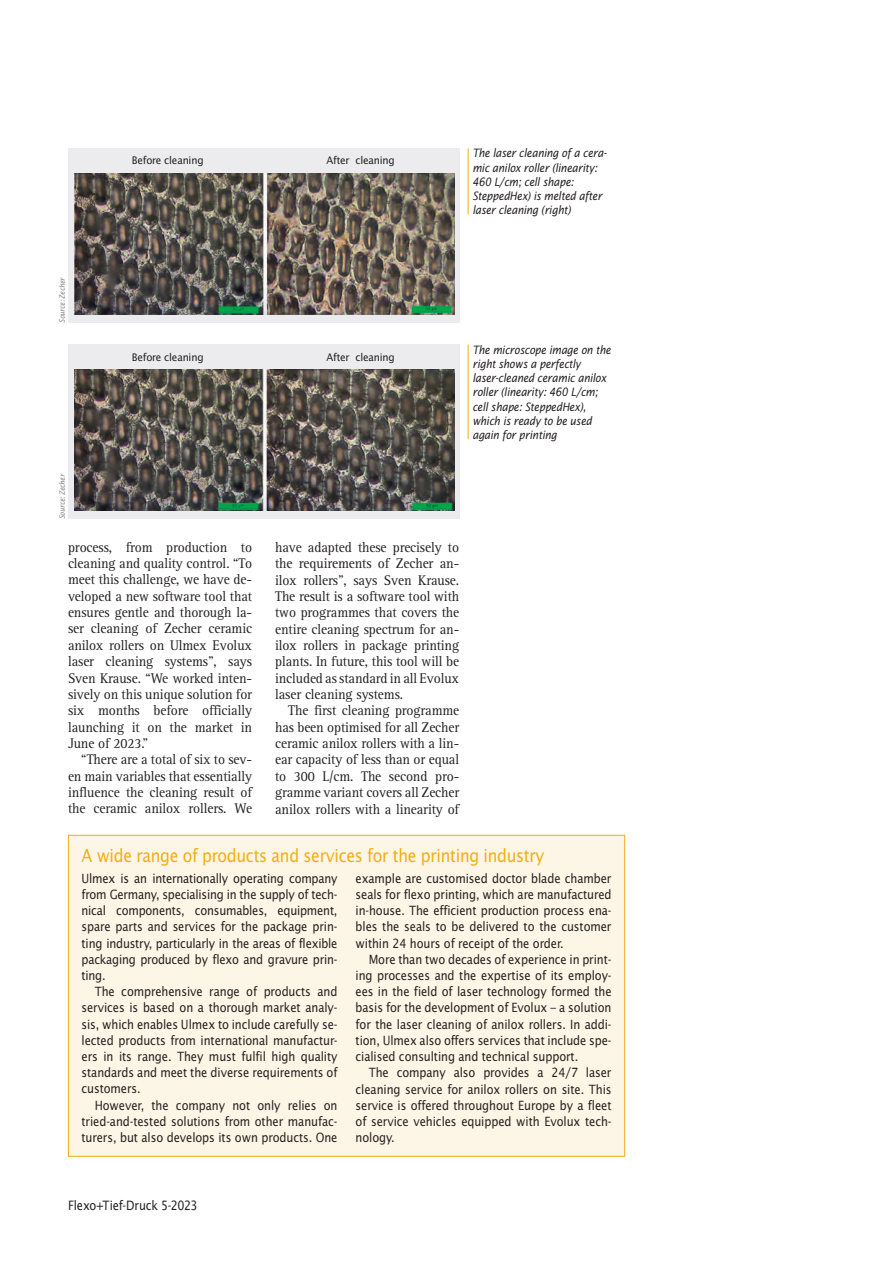
<style>
.page{position:relative;width:893px;height:1263px;background:#fff}
.page>*{position:absolute;margin:0;border:0;box-sizing:border-box;transform-origin:0 0}
.t1{font:18px "Lucida Sans Std";letter-spacing:-.02em;color:#f0af13;scale:.87 1}
.t2{font:14.4px/16.4px "Rotis Serif Std";letter-spacing:-.01em;color:#231f20;text-align:justify;scale:.94 1}
.t3{font:12.9px "Lucida Sans Std";letter-spacing:-.015em;color:#231f20;scale:.87 1}
.t4{font:12.75px/16.2px "Lucida Sans Std";letter-spacing:-.01em;color:#231f20;text-align:justify;scale:.88 1}
.t5{font:italic 11.55px/14.2px "Lucida Sans Std";letter-spacing:-.015em;color:#231f20;scale:.87 1}
.t6{font:10.5px "Lucida Sans Std";letter-spacing:-.02em;color:#231f20;scale:.95 1}
.t7{font:italic 7.5px "Lucida Sans Std";letter-spacing:-.015em;color:#808285;scale:.87 1}
</style>
<div class="page">
<hr style="left:468px;top:148px;width:1px;height:66px;background:#f0af13">
<hr style="left:468px;top:345px;width:1px;height:94px;background:#f0af13">
<div style="left:68px;top:835px;width:557px;height:321px;background:#fdf5e5"></div>
<div style="left:68px;top:148px;width:391px;height:175px;background:#ececee"></div>
<img style="left:74px;top:173px;width:381px;height:141px">
<div style="left:68px;top:345px;width:391px;height:174px;background:#ececee"></div>
<img style="left:74px;top:369px;width:381px;height:141px">
<p class="t7" style="left:58px;top:323px;width:54px;rotate:-90deg">Source: Zecher</p>
<p class="t7" style="left:58px;top:519px;width:54px;rotate:-90deg">Source: Zecher</p>
<p class="t6" style="left:132px;top:154px;width:77px">Before cleaning</p>
<p class="t6" style="left:327px;top:154px;width:73px">After cleaning</p>
<p class="t6" style="left:132px;top:351px;width:77px">Before cleaning</p>
<p class="t6" style="left:327px;top:351px;width:73px">After cleaning</p>
<p class="t5" style="left:472px;top:146px;width:156px">The laser cleaning of a cera&shy;mic anilox roller (linearity:<br>460 L/cm; cell shape:<br>SteppedHex) is melted after laser cleaning (right)</p>
<p class="t5" style="left:472px;top:342px;width:161px">The microscope image on the right shows a perfectly laser-cleaned ceramic anilox roller (linearity: 460 L/cm; cell shape: SteppedHex), which is ready to be used again for printing</p>
<p class="t2" style="left:68px;top:539px;width:197px">process, from production to cleaning and quality control. “To meet this challenge, we have de&shy;veloped a new software tool that ensures gentle and thorough la&shy;ser cleaning of Zecher ceramic anilox rollers on Ulmex Evolux laser cleaning systems”, says Sven Krause. “We worked inten&shy;sively on this unique solution for six months before officially launching it on the market in June of 2023.”</p>
<p class="t2" style="left:68px;top:752px;width:197px;text-indent:13px">“There are a total of six to sev&shy;en main variables that essentially influence the cleaning result of the ceramic anilox rollers. We</p>
<p class="t2" style="left:275px;top:539px;width:197px">have adapted these precisely to the requirements of Zecher an&shy;ilox rollers”, says Sven Krause.<br>The result is a software tool with two programmes that covers the entire cleaning spectrum for an&shy;ilox rollers in package printing plants. In future, this tool will be included as standard in all Evolux laser cleaning systems.</p>
<p class="t2" style="left:275px;top:703px;width:197px;text-indent:13px">The first cleaning programme has been optimised for all Zecher ceramic anilox rollers with a lin&shy;ear capacity of less than or equal to 300 L/cm. The second pro&shy;gramme variant covers all Zecher anilox rollers with a linearity of</p>
<h1 class="t1" style="left:82px;top:845px;width:533px">A wide range of products and services for the printing industry</h1>
<p class="t4" style="left:82px;top:870px;width:292px">Ulmex is an internationally operating company from Germany, specialising in the supply of tech&shy;nical components, consumables, equipment, spare parts and services for the package prin&shy;ting industry, particularly in the areas of flexible packaging produced by flexo and gravure prin&shy;ting.</p>
<p class="t4" style="left:82px;top:984px;width:292px;text-indent:13px">The comprehensive range of products and services is based on a thorough market analy&shy;sis, which enables Ulmex to include carefully se&shy;lected products from international manufactur&shy;ers in its range. They must fulfil high quality standards and meet the diverse requirements of customers.</p>
<p class="t4" style="left:82px;top:1097px;width:292px;text-indent:13px">However, the company not only relies on tried-and-tested solutions from other manufac&shy;turers, but also develops its own products. One</p>
<p class="t4" style="left:356px;top:870px;width:292px">example are customised doctor blade chamber seals for flexo printing, which are manufactured in-house. The efficient production process ena&shy;bles the seals to be delivered to the customer within 24 hours of receipt of the order.</p>
<p class="t4" style="left:356px;top:951px;width:292px;text-indent:13px">More than two decades of experience in print&shy;ing processes and the expertise of its employ&shy;ees in the field of laser technology formed the basis for the development of Evolux – a solution for the laser cleaning of anilox rollers. In addi&shy;tion, Ulmex also offers services that include spe&shy;cialised consulting and technical support.</p>
<p class="t4" style="left:356px;top:1065px;width:292px;text-indent:13px">The company also provides a 24/7 laser cleaning service for anilox rollers on site. This service is offered throughout Europe by a fleet of service vehicles equipped with Evolux tech&shy;nology.</p>
<p class="t3" style="left:68px;top:1198px;width:151px">Flexo+Tief-Druck 5-2023</p>
</div>
